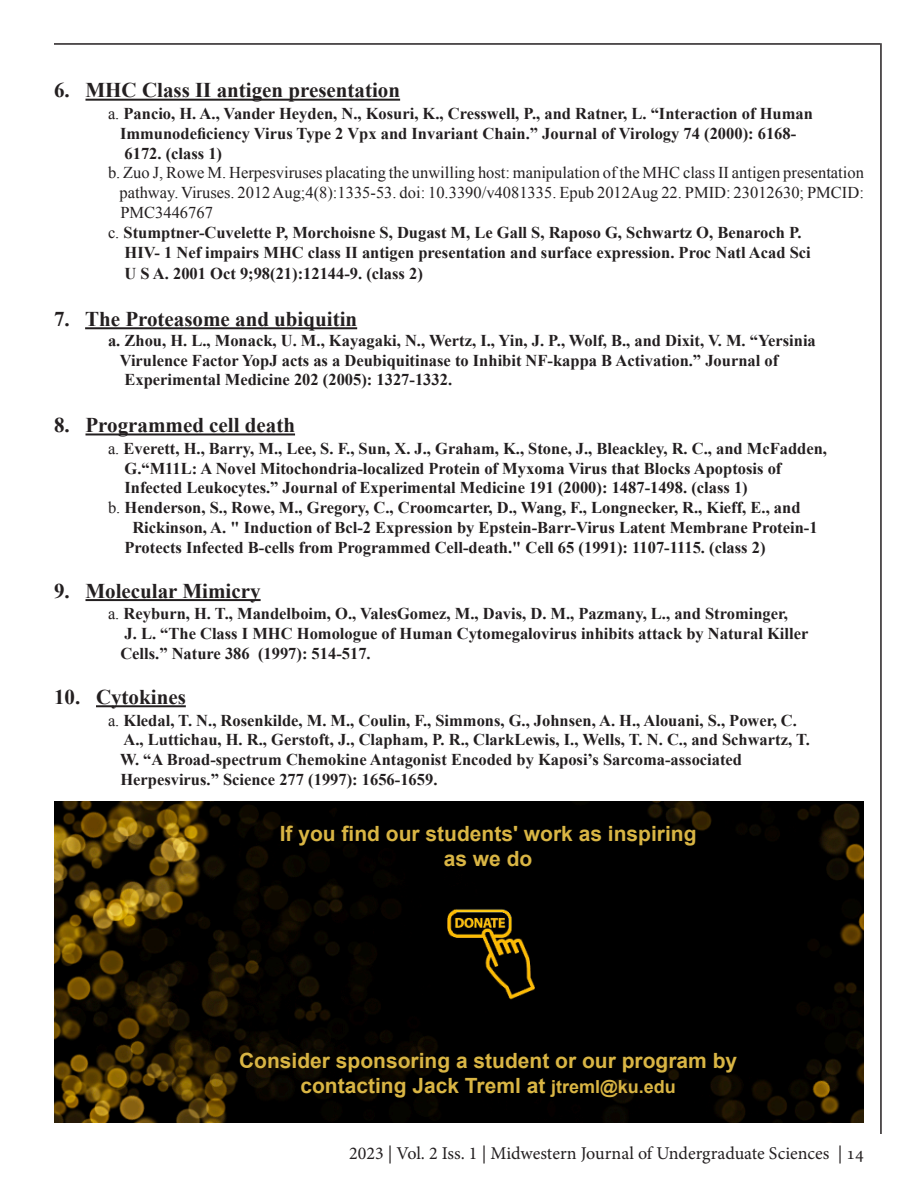
<style>
.page{position:relative;width:918px;height:1188px;background:#fff}
.page>*{position:absolute;margin:0;border:0;box-sizing:border-box;transform-origin:0 0}
.Axis_Titles{font:700 21px/25.2px "Arial";color:#d9b544;text-align:center}
.Section_Subheading__Scientific{font:700 21px "Times New Roman";color:#231f20}
.t1{font:18px "Minion Pro";color:#231f20}
.Body__General{font:700 16.5px "Times New Roman";color:#231f20}
.Body__General-2{font:16.5px "Times New Roman";color:#231f20}
.s1{font-weight:400}
.s2{font-size:18px}
</style>
<div class="page">
<hr style="left:880px;top:43px;width:2px;height:1091px;background:#231f20">
<hr style="left:54px;top:43px;width:826px;height:2px;background:#231f20">
<img style="left:54px;top:801px;width:810px;height:322px">
<img style="left:438px;top:906px;width:105px;height:105px">
<hr style="left:86px;top:99px;width:314px;height:2px;background:#231f20">
<hr style="left:85px;top:327px;width:272px;height:2px;background:#231f20">
<hr style="left:86px;top:433px;width:209px;height:2px;background:#231f20">
<hr style="left:86px;top:599px;width:175px;height:2px;background:#231f20">
<hr style="left:96px;top:705px;width:90px;height:2px;background:#231f20">
<p class="Section_Subheading__Scientific" style="left:54px;top:76px;width:348px">6. MHC Class II antigen presentation</p>
<p class="Body__General" style="left:108px;top:102px;width:706px"><span class="s1">a.</span> Pancio, H. A., Vander Heyden, N., Kosuri, K., Cresswell, P., and Ratner, L. “Interaction of Human</p>
<p class="Body__General" style="left:120px;top:122px;width:678px">Immunodeficiency Virus Type 2 Vpx and Invariant Chain.” Journal of Virology 74 (2000): 6168-</p>
<p class="Body__General" style="left:125px;top:142px;width:99px">6172. (class 1)</p>
<p class="Body__General-2" style="left:108px;top:162px;width:757px">b. Zuo J, Rowe M. Herpesviruses placating the unwilling host: manipulation of the MHC class II antigen presentation</p>
<p class="Body__General-2" style="left:120px;top:182px;width:746px">pathway. Viruses. 2012 Aug;4(8):1335-53. doi: 10.3390/v4081335. Epub 2012Aug 22. PMID: 23012630; PMCID:</p>
<p class="Body__General-2" style="left:120px;top:201px;width:94px">PMC3446767</p>
<p class="Body__General" style="left:108px;top:221px;width:695px"><span class="s1">c.</span> Stumptner-Cuvelette P, Morchoisne S, Dugast M, Le Gall S, Raposo G, Schwartz O, Benaroch P.</p>
<p class="Body__General" style="left:125px;top:241px;width:688px">HIV- 1 Nef impairs MHC class II antigen presentation and surface expression. Proc Natl Acad Sci</p>
<p class="Body__General" style="left:124px;top:262px;width:300px">U S A. 2001 Oct 9;98(21):12144-9. (class 2)</p>
<p class="Section_Subheading__Scientific" style="left:54px;top:304px;width:305px">7. The Proteasome and ubiquitin</p>
<p class="Body__General" style="left:108px;top:329px;width:709px">a. Zhou, H. L., Monack, U. M., Kayagaki, N., Wertz, I., Yin, J. P., Wolf, B., and Dixit, V. M. “Yersinia</p>
<p class="Body__General" style="left:120px;top:349px;width:660px">Virulence Factor YopJ acts as a Deubiquitinase to Inhibit NF-kappa B Activation.” Journal of</p>
<p class="Body__General" style="left:125px;top:368px;width:329px">Experimental Medicine 202 (2005): 1327-1332.</p>
<p class="Section_Subheading__Scientific" style="left:54px;top:411px;width:243px">8. Programmed cell death</p>
<p class="Body__General" style="left:108px;top:437px;width:721px"><span class="s1">a.</span> Everett, H., Barry, M., Lee, S. F., Sun, X. J., Graham, K., Stone, J., Bleackley, R. C., and McFadden,</p>
<p class="Body__General" style="left:125px;top:457px;width:658px">G.“M11L: A Novel Mitochondria-localized Protein of Myxoma Virus that Blocks Apoptosis of</p>
<p class="Body__General" style="left:125px;top:476px;width:625px">Infected Leukocytes.” Journal of Experimental Medicine 191 (2000): 1487-1498. (class 1)</p>
<p class="Body__General" style="left:108px;top:496px;width:694px"><span class="s1">b.</span> Henderson, S., Rowe, M., Gregory, C., Croomcarter, D., Wang, F., Longnecker, R., Kieff, E., and</p>
<p class="Body__General" style="left:132px;top:516px;width:687px">Rickinson, A. " Induction of Bcl-2 Expression by Epstein-Barr-Virus Latent Membrane Protein-1</p>
<p class="Body__General" style="left:125px;top:536px;width:643px">Protects Infected B-cells from Programmed Cell-death." Cell 65 (1991): 1107-1115. (class 2)</p>
<p class="Section_Subheading__Scientific" style="left:54px;top:576px;width:208px">9. Molecular Mimicry</p>
<p class="Body__General" style="left:108px;top:602px;width:682px"><span class="s1">a.</span> Reyburn, H. T., Mandelboim, O., ValesGomez, M., Davis, D. M., Pazmany, L., and Strominger,</p>
<p class="Body__General" style="left:125px;top:622px;width:685px">J. L. “The Class I MHC Homologue of Human Cytomegalovirus inhibits attack by Natural Killer</p>
<p class="Body__General" style="left:120px;top:642px;width:252px">Cells.” Nature 386 (1997): 514-517.</p>
<p class="Section_Subheading__Scientific" style="left:54px;top:682px;width:133px">10. Cytokines</p>
<p class="Body__General" style="left:108px;top:709px;width:690px"><span class="s1">a.</span> Kledal, T. N., Rosenkilde, M. M., Coulin, F., Simmons, G., Johnsen, A. H., Alouani, S., Power, C.</p>
<p class="Body__General" style="left:124px;top:728px;width:688px">A., Luttichau, H. R., Gerstoft, J., Clapham, P. R., ClarkLewis, I., Wells, T. N. C., and Schwartz, T.</p>
<p class="Body__General" style="left:120px;top:748px;width:624px">W. “A Broad-spectrum Chemokine Antagonist Encoded by Kaposi’s Sarcoma-associated</p>
<p class="Body__General" style="left:120px;top:768px;width:319px">Herpesvirus.” Science 277 (1997): 1656-1659.</p>
<p class="Axis_Titles" style="left:280px;top:822px;width:418px">If you find our students' work as inspiring</p>
<p class="Axis_Titles" style="left:444px;top:847px;width:90px">as we do</p>
<p class="Axis_Titles" style="left:239px;top:1048px;width:500px">Consider sponsoring a student or our program by contacting Jack Treml at <span class="s2">jtreml@ku.edu</span></p>
<p class="t1" style="left:349px;top:1141px;width:516px">2023 | Vol. 2 Iss. 1 | Midwestern Journal of Undergraduate Sciences | 14</p>
</div>
